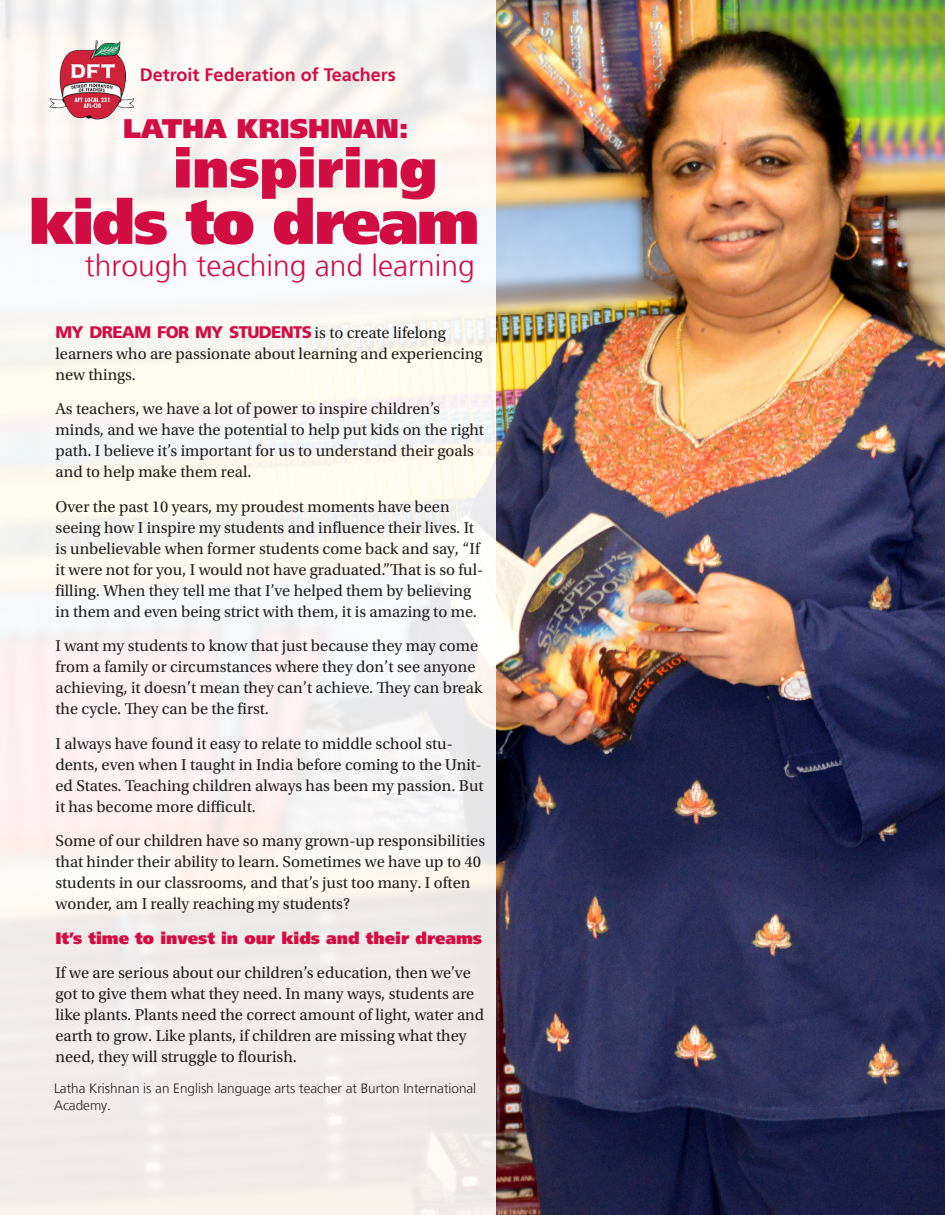
<style>
.page{position:relative;width:945px;height:1215px;background:#fff}
.page>*{position:absolute;margin:0;border:0;box-sizing:border-box;transform-origin:0 0}
.t1{font:900 61.5px "Frutiger LT Std";letter-spacing:-.03em;color:#d20d44}
.t2{font:900 54px "Frutiger LT Std";color:#d20d44}
.t3{font:300 30px "Frutiger";color:#d20d44}
.t4{font:900 27px "Frutiger LT Std";color:#d20d44}
.t5{font:700 18px "Frutiger";color:#d20d44}
.t6{font:900 16.8px "Frutiger LT Std";letter-spacing:-.045em;color:#d20d44}
.t7{font:16.5px/21px "Utopia Std";color:#231f20}
.t8{font:900 16.5px "Frutiger LT Std";color:#d20d44}
.t9{font:300 13.5px/16.2px "Frutiger";color:#231f20}
.s1{font-family:"Utopia Std";font-weight:400;font-size:16.5px;color:#231f20}
</style>
<div class="page">
<img style="left:495px;top:0;width:450px;height:1215px">
<div style="left:0;top:0;width:495px;height:1215px;background:linear-gradient(to right,#f8f3f1,#f4f2f0)"></div>
<img style="left:12px;top:21px;width:158px;height:118px">
<p class="t5" style="left:140px;top:65px;width:257px">Detroit Federation of Teachers</p>
<p class="t4" style="left:123px;top:112px;width:287px">LATHA KRISHNAN:</p>
<p class="t2" style="left:173px;top:136px;width:266px">inspiring</p>
<p class="t1" style="left:29px;top:185px;width:452px">kids to dream</p>
<p class="t3" style="left:85px;top:249px;width:392px">through teaching and learning</p>
<p class="t6" style="left:56px;top:322px;width:392px">MY DREAM FOR MY STUDENTS <span class="s1">is to create lifelong</span></p>
<p class="t7" style="left:56px;top:343px;width:429px">learners who are passionate about learning and experiencing new things.</p>
<p class="t7" style="left:56px;top:399px;width:430px">As teachers, we have a lot of power to inspire children’s minds, and we have the potential to help put kids on the right path. I believe it’s important for us to understand their goals and to help make them real.</p>
<p class="t7" style="left:56px;top:496px;width:429px">Over the past 10 years, my proudest moments have been seeing how I inspire my students and influence their lives. It is unbelievable when former students come back and say, “If it were not for you, I would not have graduated.”That is so ful&shy;filling. When they tell me that I’ve helped them by believing in them and even being strict with them, it is amazing to me.</p>
<p class="t7" style="left:56px;top:636px;width:428px">I want my students to know that just because they may come from a family or circumstances where they don’t see anyone achieving, it doesn’t mean they can’t achieve. They can break the cycle. They can be the first.</p>
<p class="t7" style="left:56px;top:733px;width:430px">I always have found it easy to relate to middle school stu&shy;dents, even when I taught in India before coming to the Unit&shy;ed States. Teaching children always has been my passion. But it has become more difficult.</p>
<p class="t7" style="left:56px;top:831px;width:431px">Some of our children have so many grown-up responsibilities that hinder their ability to learn. Sometimes we have up to 40 students in our classrooms, and that’s just too many. I often wonder, am I really reaching my students?</p>
<p class="t8" style="left:56px;top:928px;width:428px">It’s time to invest in our kids and their dreams</p>
<p class="t7" style="left:56px;top:963px;width:430px">If we are serious about our children’s education, then we’ve got to give them what they need. In many ways, students are like plants. Plants need the correct amount of light, water and earth to grow. Like plants, if children are missing what they need, they will struggle to flourish.</p>
<p class="t9" style="left:54px;top:1081px;width:424px">Latha Krishnan is an English language arts teacher at Burton International<br>Academy.</p>
</div>
